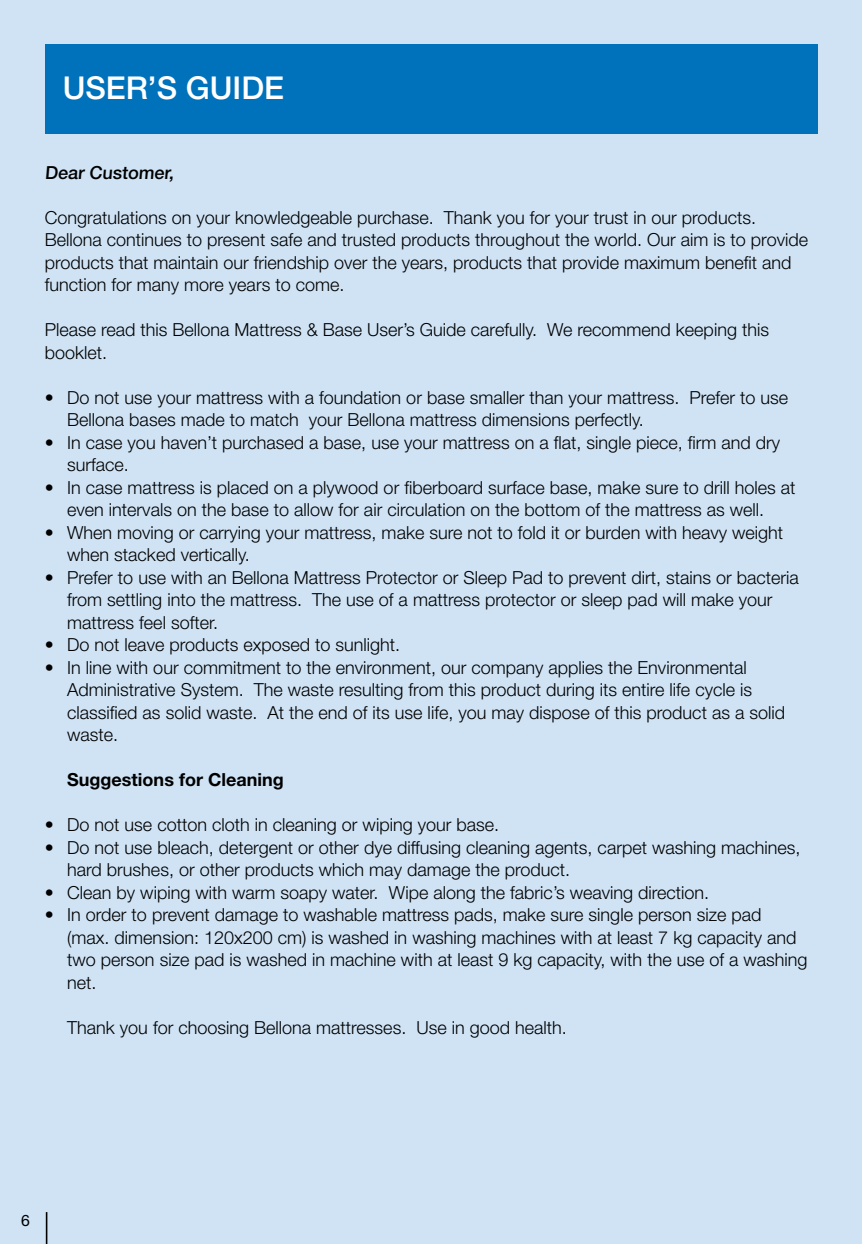
<style>
.page{position:relative;width:862px;height:1244px;background:#fff}
.page>*{position:absolute;margin:0;border:0;box-sizing:border-box;transform-origin:0 0}
.t1{font:500 31.5px "Helvetica Neue LT Pro";color:#fff}
.t2{font:300 18px/22.5px "Helvetica Neue LT Pro";color:#000}
.t3{font:700 18px "Helvetica Neue LT Pro";color:#000}
.t4{font:500 18px "Helvetica Neue LT Pro";color:#000}
.t5{font:15.75px "Helvetica Neue LT Pro";color:#000}
</style>
<div class="page">
<div style="left:0;top:0;width:861px;height:1244px;background:#cfe3f5"></div>
<hr style="left:46px;top:1212px;width:1px;height:32px;background:#000">
<div style="left:45px;top:45px;width:771px;height:89px;background:#0072bc"></div>
<h1 class="t1" style="left:63px;top:69px;width:223px">USER’S GUIDE</h1>
<p class="t4" style="left:45px;top:162px;width:132px">Dear Customer,</p>
<p class="t2" style="left:45px;top:206px;width:764px">Congratulations on your knowledgeable purchase. Thank you for your trust in our products.<br>Bellona continues to present safe and trusted products throughout the world. Our aim is to provide products that maintain our friendship over the years, products that provide maximum benefit and function for many more years to come.</p>
<p class="t2" style="left:45px;top:318px;width:725px">Please read this Bellona Mattress &amp; Base User’s Guide carefully. We recommend keeping this booklet.</p>
<p class="t2" style="left:67px;top:386px;width:722px;text-indent:-22px">• Do not use your mattress with a foundation or base smaller than your mattress. Prefer to use<br>Bellona bases made to match your Bellona mattress dimensions perfectly.</p>
<p class="t2" style="left:67px;top:431px;width:714px;text-indent:-22px">• In case you haven’t purchased a base, use your mattress on a flat, single piece, firm and dry surface.</p>
<p class="t2" style="left:45px;top:476px;width:752px;text-align:center">• In case mattress is placed on a plywood or fiberboard surface base, make sure to drill holes at even intervals on the base to allow for air circulation on the bottom of the mattress as well.</p>
<p class="t2" style="left:67px;top:521px;width:717px;text-indent:-22px">• When moving or carrying your mattress, make sure not to fold it or burden with heavy weight when stacked vertically.</p>
<p class="t2" style="left:67px;top:566px;width:732px;text-indent:-22px">• Prefer to use with an Bellona Mattress Protector or Sleep Pad to prevent dirt, stains or bacteria from settling into the mattress. The use of a mattress protector or sleep pad will make your mattress feel softer.</p>
<p class="t2" style="left:45px;top:633px;width:357px">• Do not leave products exposed to sunlight.</p>
<p class="t2" style="left:67px;top:656px;width:719px;text-indent:-22px">• In line with our commitment to the environment, our company applies the Environmental Administrative System. The waste resulting from this product during its entire life cycle is classified as solid waste. At the end of its use life, you may dispose of this product as a solid waste.</p>
<p class="t3" style="left:67px;top:769px;width:218px">Suggestions for Cleaning</p>
<p class="t2" style="left:45px;top:813px;width:455px">• Do not use cotton cloth in cleaning or wiping your base.</p>
<p class="t2" style="left:67px;top:836px;width:734px;text-indent:-22px">• Do not use bleach, detergent or other dye diffusing cleaning agents, carpet washing machines, hard brushes, or other products which may damage the product.</p>
<p class="t2" style="left:45px;top:881px;width:665px">• Clean by wiping with warm soapy water. Wipe along the fabric’s weaving direction.</p>
<p class="t2" style="left:67px;top:903px;width:741px;text-indent:-22px">• In order to prevent damage to washable mattress pads, make sure single person size pad (max. dimension: 120x200 cm) is washed in washing machines with at least 7 kg capacity and two person size pad is washed in machine with at least 9 kg capacity, with the use of a washing net.</p>
<p class="t2" style="left:67px;top:1016px;width:501px">Thank you for choosing Bellona mattresses. Use in good health.</p>
<p class="t5" style="left:21px;top:1210px;width:10px">6</p>
</div>
